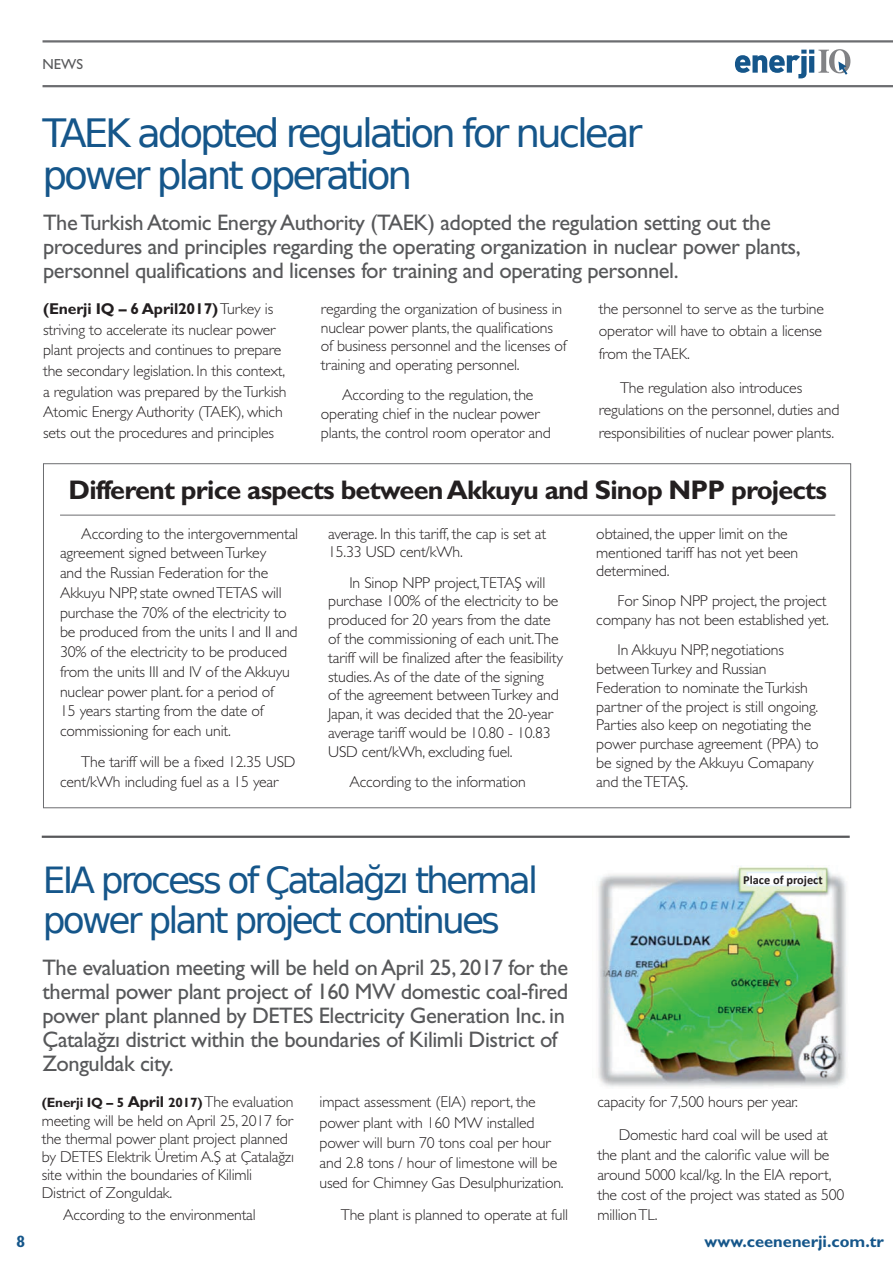
<style>
.page{position:relative;width:893px;height:1263px;background:#fff}
.page>*{position:absolute;margin:0;border:0;box-sizing:border-box;transform-origin:0 0}
.t1{font:39px/42px "Bitstream Vera Sans";letter-spacing:-.08em;color:#15568a}
.t2{font:36px/40.5px "Bitstream Vera Sans";letter-spacing:-.08em;color:#15568a}
.t3{font:700 27px "Gill Sans Std";letter-spacing:-.03em;color:#231f20}
.t4{font:22.5px/24px "Gill Sans Std";letter-spacing:-.02em;color:#57585a}
.t5{font:700 16.5px "Gill Sans Std";color:#15568a}
.t6{font:700 condensed 16.5px "Gill Sans Std";color:#15568a}
.t7{font:300 15.75px/18.8px "Gill Sans Std";letter-spacing:-.01em;color:#231f20}
.t8{font:14.55px "Gill Sans Std";color:#57585a}
.t9{font:700 13.5px "Gill Sans Std";letter-spacing:-.01em;color:#231f20}
.t10{font:700 12.3px "Calibri";color:#231f20}
.s1{font-weight:700}
.s2{font-size:15.75px}
.s3{font-weight:300;font-size:15.75px}
</style>
<div class="page">
<img style="left:598px;top:865px;width:248px;height:222px">
<div style="left:746px;top:872px;width:71px;height:14px;background:#fff;border:2px solid #e6f2fa"></div>
<hr style="left:43px;top:85px;width:850px;height:2px;background:#6c6d70">
<hr style="left:43px;top:40px;width:850px;height:3px;background:#6c6d70">
<svg style="left:735px;top:49px;width:115px;height:29px"></svg>
<hr style="left:42px;top:836px;width:808px;height:2px;background:#57585a">
<hr style="left:60px;top:515px;width:775px;height:1px;background:#6c6d70">
<p class="t8" style="left:43px;top:56px;width:42px">NEWS</p>
<h1 class="t1" style="left:43px;top:112px;width:601px">TAEK adopted regulation for nuclear power plant operation</h1>
<p class="t4" style="left:43px;top:210px;width:759px">The Turkish Atomic Energy Authority (TAEK) adopted the regulation setting out the procedures and principles regarding the operating organization in nuclear power plants, personnel qualifications and licenses for training and operating personnel.</p>
<p class="t7" style="left:43px;top:298px;width:245px;line-height:20.7px"><span class="s1">(Enerji IQ – 6 April2017)</span> Turkey is striving to accelerate its nuclear power plant projects and continues to prepare the secondary legislation. In this context, a regulation was prepared by the Turkish Atomic Energy Authority (TAEK), which sets out the procedures and principles</p>
<p class="t7" style="left:321px;top:299px;width:247px">regarding the organization of business in nuclear power plants, the qualifications of business personnel and the licenses of training and operating personnel.</p>
<p class="t7" style="left:321px;top:386px;width:231px;text-indent:21px">According to the regulation, the operating chief in the nuclear power plants, the control room operator and</p>
<p class="t7" style="left:599px;top:297px;width:227px;line-height:22.5px">the personnel to serve as the turbine operator will have to obtain a license from the TAEK.</p>
<p class="t7" style="left:599px;top:376px;width:242px;line-height:22.5px;text-indent:21px">The regulation also introduces regulations on the personnel, duties and responsibilities of nuclear power plants.</p>
<h3 class="t3" style="left:68px;top:473px;width:760px">Different price aspects between Akkuyu and Sinop NPP projects</h3>
<p class="t7" style="left:60px;top:524px;width:240px;line-height:19.8px;text-indent:21px">According to the intergovernmental agreement signed between Turkey<br>and the Russian Federation for the Akkuyu NPP, state owned TETAS will purchase the 70% of the electricity to be produced from the units I and II and 30% of the electricity to be produced from the units III and IV of the Akkuyu nuclear power plant. for a period of<br>15 years starting from the date of commissioning for each unit.</p>
<p class="t7" style="left:60px;top:752px;width:237px;line-height:19.8px;text-indent:21px">The tariff will be a fixed 12.35 USD cent/kWh including fuel as a 15 year</p>
<p class="t7" style="left:328px;top:524px;width:219px">average. In this tariff, the cap is set at<br>15.33 USD cent/kWh.</p>
<p class="t7" style="left:328px;top:573px;width:236px;text-indent:21px">In Sinop NPP project,TETAŞ will purchase 100% of the electricity to be produced for 20 years from the date of the commissioning of each unit.The tariff will be finalized after the feasibility studies. As of the date of the signing<br>of the agreement between Turkey and Japan, it was decided that the 20-year average tariff would be 10.80 - 10.83<br>USD cent/kWh, excluding fuel.</p>
<p class="t7" style="left:349px;top:772px;width:178px">According to the information</p>
<p class="t7" style="left:596px;top:524px;width:203px">obtained, the upper limit on the mentioned tariff has not yet been determined.</p>
<p class="t7" style="left:596px;top:592px;width:234px;text-align:right">For Sinop NPP project, the project company has not been established yet.</p>
<p class="t7" style="left:596px;top:641px;width:224px;text-indent:21px">In Akkuyu NPP, negotiations between Turkey and Russian<br>Federation to nominate the Turkish partner of the project is still ongoing.<br>Parties also keep on negotiating the power purchase agreement (PPA) to be signed by the Akkuyu Comapany and the TETAŞ.</p>
<p class="t6" style="left:16px;top:1232px;width:10px">8</p>
<h2 class="t2" style="left:43px;top:860px;width:497px">EIA process of Çatalağzı thermal power plant project continues</h2>
<p class="t4" style="left:43px;top:956px;width:527px">The evaluation meeting will be held on April 25, 2017 for the thermal power plant project of 160 MW domestic coal-fired power plant planned by DETES Electricity Generation Inc. in Çatalağzı district within the boundaries of Kilimli District of Zonguldak city.</p>
<p class="t9" style="left:42px;top:1094px;width:253px">(Enerji IQ – 5 <span class="s2">April</span> 2017) <span class="s3">The evaluation</span></p>
<p class="t7" style="left:42px;top:1111px;width:254px;line-height:18.1px">meeting will be held on April 25, 2017 for the thermal power plant project planned by DETES Elektrik Üretim A.Ş at Çatalağzı site within the boundaries of Kilimli District of Zonguldak.</p>
<p class="t7" style="left:63px;top:1206px;width:194px">According to the environmental</p>
<p class="t7" style="left:320px;top:1092px;width:246px;line-height:20.2px">impact assessment (EIA) report, the power plant with 160 MW installed power will burn 70 tons coal per hour and 2.8 tons / hour of limestone will be used for Chimney Gas Desulphurization.</p>
<p class="t7" style="left:341px;top:1206px;width:229px">The plant is planned to operate at full</p>
<p class="t10" style="left:743px;top:871px;width:81px">Place of project</p>
<p class="t7" style="left:619px;top:1086px;width:211px;line-height:32.2px;text-indent:-21px">capacity for 7,500 hours per year.<br>Domestic hard coal will be used at</p>
<p class="t7" style="left:597px;top:1144px;width:248px;line-height:20.2px">the plant and the calorific value will be around 5000 kcal/kg. In the EIA report, the cost of the project was stated as 500 million TL.</p>
<p class="t5" style="left:705px;top:1232px;width:181px">www.ceenenerji.com.tr</p>
</div>
